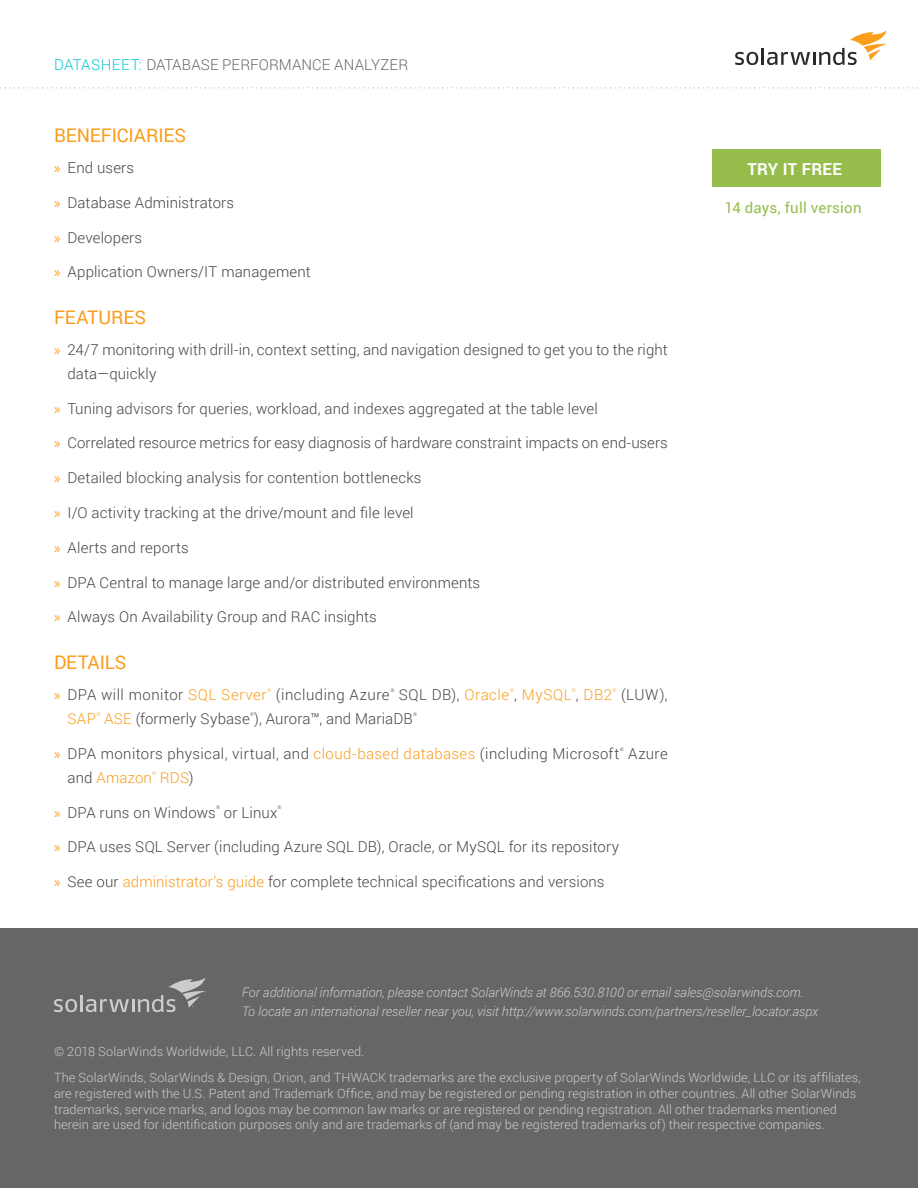
<style>
.page{position:relative;width:918px;height:1188px;background:#fff}
.page>*{position:absolute;margin:0;border:0;box-sizing:border-box;transform-origin:0 0}
.Section_Headline{font:18.75px "Roboto";letter-spacing:-.005em;color:#f99d1c}
.t1{font:700 16.5px "Roboto";letter-spacing:.015em;color:#fff}
.t2{font:300 15px/24px "Roboto";letter-spacing:.01em;color:#444}
.t3{font:300 15px "Roboto";letter-spacing:.01em;color:#666}
.t4{font:300 15px "Roboto";letter-spacing:.035em;color:#f99d1c}
.t5{font:300 15px "Roboto";letter-spacing:.035em;color:#444}
.Sidebar_CTA{font:15px "Roboto";letter-spacing:.015em;color:#96bd4c}
.t6{font:300 15px "Roboto";letter-spacing:.03em;color:#444}
.t7{font:300 15px "Roboto";letter-spacing:.01em;color:#f99d1c}
.Footer_Contact_Info{font:italic 300 13.2px/19.5px "Roboto";color:#ccc}
.t8{font:300 12.75px/15.8px "Roboto";letter-spacing:.005em;color:#ccc}
.t9{font:300 4.95px "Roboto";color:#f99d1c}
.t10{font:300 4.95px "Roboto";color:#444}
.s1{color:#04c9d7}
.s2{font-family:"Myriad Pro";font-weight:400;color:#f99d1c}
.s3{color:#f99d1c}
.s4{color:#444}
</style>
<div class="page">
<svg style="left:735px;top:52px;width:23px;height:13px"></svg>
<hr style="left:761px;top:48px;width:3px;height:17px;background:#2a2a2a">
<svg style="left:767px;top:30px;width:120px;height:35px"></svg>
<svg style="left:0;top:87px;width:918px;height:2px"></svg>
<div style="left:712px;top:149px;width:168px;height:37px;background:#96bd4c"></div>
<div style="left:0;top:929px;width:918px;height:259px;background:#666"></div>
<svg style="left:54px;top:999px;width:23px;height:13px"></svg>
<hr style="left:80px;top:995px;width:3px;height:17px;background:#ccc">
<svg style="left:86px;top:977px;width:120px;height:35px"></svg>
<p class="t3" style="left:54px;top:54px;width:356px"><span class="s1">DATASHEET:</span> DATABASE PERFORMANCE ANALYZER</p>
<p class="Section_Headline" style="left:54px;top:122px;width:134px">BENEFICIARIES</p>
<p class="t2" style="left:54px;top:155px;width:82px"><span class="s2">»</span> End users</p>
<p class="t2" style="left:54px;top:190px;width:182px"><span class="s2">»</span> Database Administrators</p>
<p class="t2" style="left:54px;top:225px;width:90px"><span class="s2">»</span> Developers</p>
<p class="t2" style="left:54px;top:259px;width:258px"><span class="s2">»</span> Application Owners/IT management</p>
<p class="Section_Headline" style="left:54px;top:304px;width:94px">FEATURES</p>
<p class="t2" style="left:68px;top:337px;width:602px;text-indent:-14px"><span class="s2">»</span> 24/7 monitoring with drill-in, context setting, and navigation designed to get you to the right data—quickly</p>
<p class="t2" style="left:54px;top:396px;width:545px"><span class="s2">»</span> Tuning advisors for queries, workload, and indexes aggregated at the table level</p>
<p class="t2" style="left:54px;top:431px;width:615px"><span class="s2">»</span> Correlated resource metrics for easy diagnosis of hardware constraint impacts on end-users</p>
<p class="t2" style="left:54px;top:465px;width:369px"><span class="s2">»</span> Detailed blocking analysis for contention bottlenecks</p>
<p class="t2" style="left:54px;top:500px;width:361px"><span class="s2">»</span> I/O activity tracking at the drive/mount and file level</p>
<p class="t2" style="left:54px;top:535px;width:136px"><span class="s2">»</span> Alerts and reports</p>
<p class="t2" style="left:54px;top:570px;width:428px"><span class="s2">»</span> DPA Central to manage large and/or distributed environments</p>
<p class="t2" style="left:54px;top:605px;width:324px"><span class="s2">»</span> Always On Availability Group and RAC insights</p>
<p class="Section_Headline" style="left:54px;top:649px;width:74px">DETAILS</p>
<p class="t5" style="left:54px;top:684px;width:214px"><span class="s2">»</span> DPA will monitor <span class="s3">SQL Server</span></p>
<p class="t9" style="left:267px;top:687px;width:5px">®</p>
<p class="t6" style="left:276px;top:684px;width:115px">(including Azure</p>
<p class="t10" style="left:390px;top:687px;width:5px">®</p>
<p class="t4" style="left:399px;top:684px;width:215px"><span class="s4">SQL DB),</span> Oracle <span class="s4">,</span> MySQL <span class="s4">,</span> DB2</p>
<p class="t9" style="left:510px;top:687px;width:5px">®</p>
<p class="t9" style="left:572px;top:687px;width:5px">®</p>
<p class="t9" style="left:613px;top:687px;width:5px">®</p>
<p class="t2" style="left:621px;top:682px;width:48px">(LUW),</p>
<p class="t4" style="left:68px;top:708px;width:30px">SAP</p>
<p class="t9" style="left:96px;top:711px;width:5px">®</p>
<p class="t2" style="left:104px;top:706px;width:310px"><span class="s3">ASE</span> (formerly Sybase ), Aurora™, and MariaDB</p>
<p class="t10" style="left:250px;top:711px;width:5px">®</p>
<p class="t10" style="left:413px;top:711px;width:5px">®</p>
<p class="t2" style="left:54px;top:741px;width:567px"><span class="s2">»</span> DPA monitors physical, virtual, and <span class="s3">cloud-based databases</span> (including Microsoft</p>
<p class="t10" style="left:620px;top:745px;width:5px">®</p>
<p class="t2" style="left:628px;top:741px;width:41px">Azure</p>
<p class="t7" style="left:68px;top:767px;width:86px"><span class="s4">and</span> Amazon</p>
<p class="t9" style="left:152px;top:769px;width:5px">®</p>
<p class="t4" style="left:160px;top:767px;width:35px">RDS<span class="s4">)</span></p>
<p class="t2" style="left:54px;top:800px;width:163px"><span class="s2">»</span> DPA runs on Windows</p>
<p class="t10" style="left:216px;top:804px;width:5px">®</p>
<p class="t2" style="left:224px;top:800px;width:55px">or Linux</p>
<p class="t10" style="left:278px;top:804px;width:5px">®</p>
<p class="t2" style="left:54px;top:835px;width:567px"><span class="s2">»</span> DPA uses SQL Server (including Azure SQL DB), Oracle, or MySQL for its repository</p>
<p class="t2" style="left:54px;top:869px;width:552px"><span class="s2">»</span> See our <span class="s3">administrator’s guide</span> for complete technical specifications and versions</p>
<p class="t1" style="left:748px;top:157px;width:96px">TRY IT FREE</p>
<p class="Sidebar_CTA" style="left:725px;top:198px;width:138px">14 days, full version</p>
<p class="Footer_Contact_Info" style="left:242px;top:982px;width:578px">For additional information, please contact SolarWinds at 866.530.8100 or email sales@solarwinds.com.<br>To locate an international reseller near you, visit http://www.solarwinds.com/partners/reseller_locator.aspx</p>
<p class="t8" style="left:54px;top:1043px;width:312px">© 2018 SolarWinds Worldwide, LLC. All rights reserved.</p>
<p class="t8" style="left:54px;top:1069px;width:808px">The SolarWinds, SolarWinds &amp; Design, Orion, and THWACK trademarks are the exclusive property of SolarWinds Worldwide, LLC or its affiliates, are registered with the U.S. Patent and Trademark Office, and may be registered or pending registration in other countries. All other SolarWinds trademarks, service marks, and logos may be common law marks or are registered or pending registration. All other trademarks mentioned herein are used for identification purposes only and are trademarks of (and may be registered trademarks of) their respective companies.</p>
</div>
